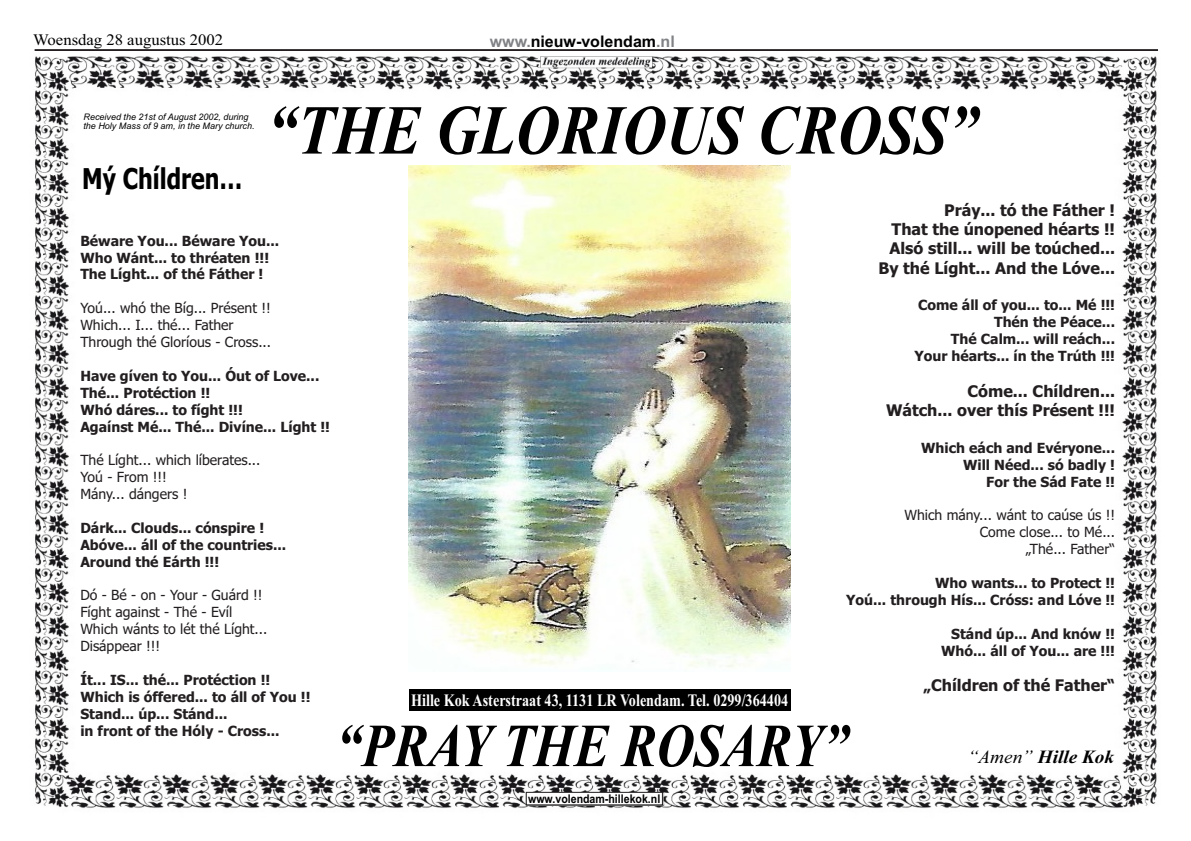
<style>
.page{position:relative;width:1191px;height:841px;background:#fff}
.page>*{position:absolute;margin:0;border:0;box-sizing:border-box;transform-origin:0 0}
.t1{font:italic 700 69.9px "Times New Roman";color:#000;scale:.86 1}
.t2{font:italic 700 61px "Times New Roman";color:#000;scale:.85 1}
.t3{font:700 28.7px "Tahoma";color:#000;scale:.8 1}
.t4{font:italic 700 18.7px "Times New Roman";color:#000}
.t5{font:700 17.4px "Times New Roman";color:#fff;scale:.81 1}
.t6{font:700 16px/19.3px "Tahoma";color:#231f20;text-align:right}
.t7{font:16px "Times New Roman";color:#000;scale:1.04 1}
.t8{font:700 16px "Arial";color:#000}
.t9{font:700 14px/16.9px "Tahoma";color:#231f20;text-align:right}
.t10{font:14px/16.9px "Tahoma";color:#231f20}
.t11{font:700 12px "Arial";color:#000;scale:.88 1}
.t12{font:italic 9px/8.4px "Arial";color:#000}
.s1{color:#808285}
.s2{font-weight:400}
</style>
<div class="page">
<hr style="left:35px;top:49px;width:1122px;height:2px;background:#231f20">
<img style="left:35px;top:56px;width:1122px;height:753px">
<img style="left:409px;top:166px;width:381px;height:506px">
<div style="left:526px;top:792px;width:136px;height:13px;background:#fff"></div>
<div style="left:525px;top:792px;width:137px;height:13px;border:1px solid #231f20"></div>
<div style="left:409px;top:689px;width:381px;height:21px;background:#000"></div>
<p class="t7" style="left:33px;top:34px;width:184px">Woensdag 28 augustus 2002</p>
<p class="t8" style="left:489px;top:35px;width:186px"><span class="s1">www.</span>nieuw-volendam<span class="s1">.nl</span></p>
<p class="t12" style="left:83px;top:114px;width:173px">Received the 21st of August 2002, during the Holy Mass of 9 am, in the Mary church.</p>
<h3 class="t3" style="left:82px;top:167px;width:202px">Mý Chíldren…</h3>
<h1 class="t1" style="left:267px;top:106px;width:827px">“THE GLORIOUS CROSS”</h1>
<p class="t9" style="left:80px;top:233px;width:200px;text-align:left">Béware You... Béware You...<br>Who Wánt... to thréaten !!!<br>The Líght... of thé Fáther !</p>
<p class="t10" style="left:80px;top:301px;width:192px">Yoú... whó the Bíg... Présent !!<br>Which... I... thé... Father<br>Through thé Gloríous - Cross...</p>
<p class="t9" style="left:80px;top:368px;width:251px;text-align:left">Have gíven to You... Óut of Love...<br>Thé... Protéction !!<br>Whó dáres... to fíght !!!<br>Agaínst Mé... Thé... Divíne... Líght !!</p>
<p class="t10" style="left:80px;top:453px;width:181px">Thé Líght... which líberates...<br>Yoú - From !!!<br>Mány... dángers !</p>
<p class="t9" style="left:80px;top:521px;width:207px;text-align:left">Dárk... Clouds... cónspire !<br>Abóve... áll of the countries...<br>Around thé Eárth !!!</p>
<p class="t10" style="left:80px;top:588px;width:188px">Dó - Bé - on - Your - Guárd !!<br>Fíght against - Thé - Evíl<br>Which wánts to lét thé Líght...<br>Disáppear !!!</p>
<p class="t9" style="left:80px;top:673px;width:231px;text-align:left">Ít... IS... thé... Protéction !!<br>Which is óffered... to áll of You !!<br>Stand... úp... Stánd...<br>in front of the Hóly - Cross...</p>
<p class="t5" style="left:411px;top:694px;width:467px">Hille Kok Asterstraat 43, 1131 LR Volendam. Tel. 0299/364404</p>
<p class="t6" style="left:878px;top:202px;width:238px">Práy... tó the Fáther !<br>That the únopened héarts !!<br>Alsó still... will be toúched...<br>By thé Líght... And the Lóve...</p>
<p class="t9" style="left:914px;top:298px;width:202px">Come áll of you... to... Mé !!!<br>Thén the Péace...<br>Thé Calm... will reách...<br>Your héarts... ín the Trúth !!!</p>
<p class="t6" style="left:885px;top:383px;width:230px">Cóme... Chíldren...<br>Wátch... over thís Présent !!!</p>
<p class="t9" style="left:920px;top:440px;width:195px">Which eách and Evéryone...<br>Will Néed... só badly !<br>For the Sád Fate !!</p>
<p class="t10" style="left:904px;top:508px;width:212px;text-align:right">Which mány... wánt to caúse ús !!<br>Come close... to Mé...<br>„Thé... Father“</p>
<p class="t9" style="left:846px;top:576px;width:270px">Who wants... to Protect !!<br>Yoú... through Hís... Cróss: and Lóve !!</p>
<p class="t9" style="left:940px;top:626px;width:175px">Stánd úp... And knów !!<br>Whó... áll of You... are !!!</p>
<p class="t6" style="left:922px;top:677px;width:193px">„Chíldren of thé Father“</p>
<h2 class="t2" style="left:336px;top:725px;width:604px">“PRAY THE ROSARY”</h2>
<p class="t11" style="left:528px;top:794px;width:152px">www.volendam-hillekok.nl</p>
<h3 class="t4" style="left:967px;top:750px;width:148px"><span class="s2">“Amen”</span> Hille Kok</h3>
</div>
